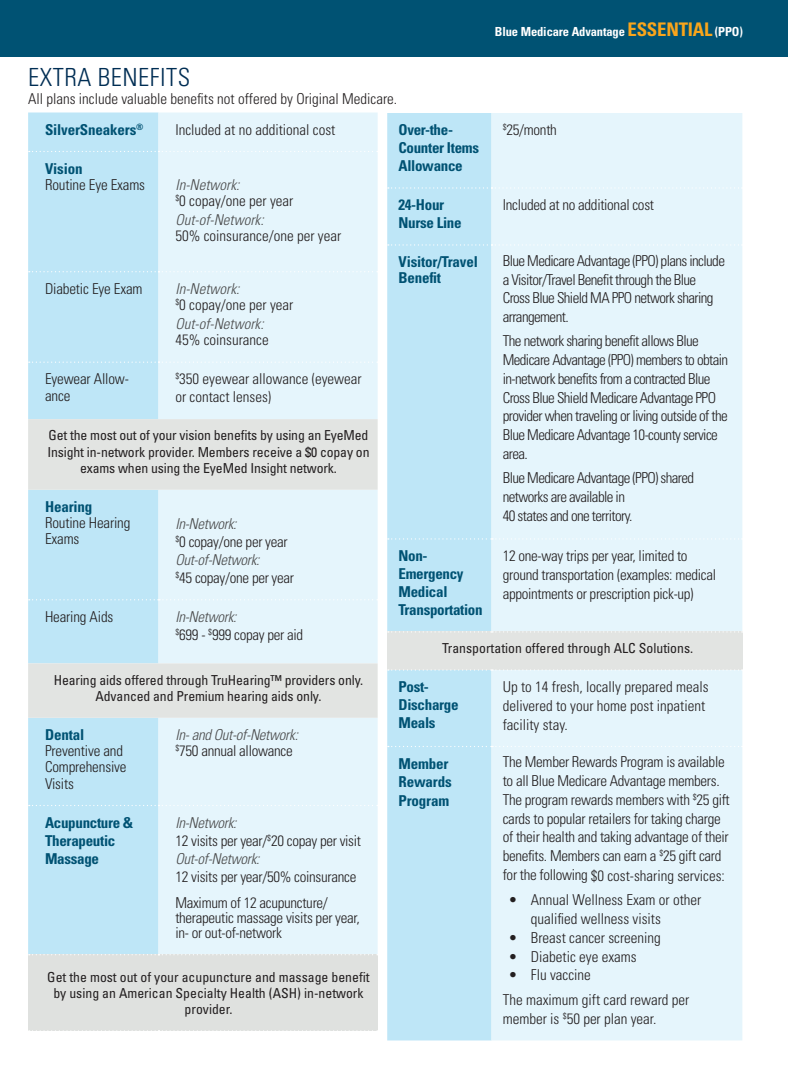
<style>
.page{position:relative;width:788px;height:1080px;background:#fff}
.page>*{position:absolute;margin:0;border:0;box-sizing:border-box;transform-origin:0 0}
.t1{font:300 condensed 25px "Univers LT Std";letter-spacing:.02em;color:#002e54}
.t2{font:300 condensed 15px/19px "Univers LT Std";letter-spacing:-.02em;color:#231f20}
.t3{font:300 condensed 15px/18.8px "Univers LT Std";color:#231f20}
.t4{font:300 condensed 15px/18.8px "Univers LT Std";letter-spacing:-.04em;color:#231f20}
.t5{font:700 condensed 15px/18px "Univers LT Std";letter-spacing:-.02em;color:#005273}
.t6{font:italic 300 condensed 15px/16.2px "Univers LT Std";color:#4b4c4d}
.t7{font:italic 300 condensed 15px "Univers LT Std";letter-spacing:-.02em;color:#4b4c4d}
.t8{font:condensed 13.75px/16.2px "Univers LT Std";letter-spacing:-.01em;color:#231f20;text-align:center}
.t9{font:700 condensed 12.5px "Univers LT Std";letter-spacing:-.01em;color:#fff}
.s1{font-size:18.75px;color:#f9a51b}
.s2{font-style:italic;color:#4b4c4d}
.s3{font-style:normal;color:#231f20}
</style>
<div class="page">
<div style="left:28px;top:113px;width:130px;height:842px;background:#bee6f7"></div>
<div style="left:158px;top:113px;width:219px;height:841px;background:#e5f5fc"></div>
<svg style="left:28px;top:419px;width:349px;height:299px;background:#dbeaf0"></svg>
<div style="left:28px;top:955px;width:349px;height:76px;background:#dfe1df"></div>
<svg style="left:29px;top:151px;width:348px;height:1px"></svg>
<svg style="left:29px;top:271px;width:348px;height:1px"></svg>
<svg style="left:29px;top:362px;width:348px;height:1px"></svg>
<svg style="left:29px;top:599px;width:348px;height:1px"></svg>
<svg style="left:29px;top:954px;width:348px;height:1px"></svg>
<svg style="left:29px;top:1030px;width:349px;height:1px"></svg>
<svg style="left:29px;top:805px;width:348px;height:1px"></svg>
<div style="left:387px;top:113px;width:104px;height:927px;background:#bee6f7"></div>
<div style="left:491px;top:113px;width:251px;height:927px;background:#e5f5fc"></div>
<div style="left:387px;top:632px;width:355px;height:38px;background:#e2e4e2"></div>
<svg style="left:388px;top:538px;width:354px;height:2px"></svg>
<svg style="left:388px;top:631px;width:354px;height:2px"></svg>
<svg style="left:388px;top:669px;width:354px;height:2px"></svg>
<svg style="left:388px;top:244px;width:354px;height:2px"></svg>
<svg style="left:388px;top:746px;width:354px;height:1px"></svg>
<svg style="left:388px;top:187px;width:354px;height:2px"></svg>
<div style="left:0;top:0;width:788px;height:56px;background:#005273"></div>
<p class="t9" style="left:495px;top:24px;width:249px">Blue Medicare Advantage <span class="s1">ESSENTIAL</span> (PPO)</p>
<p class="t1" style="left:28px;top:62px;width:163px">EXTRA BENEFITS</p>
<p class="t3" style="left:28px;top:89px;width:370px">All plans include valuable benefits not offered by Original Medicare.</p>
<p class="t5" style="left:45px;top:120px;width:100px">SilverSneakers<sup>®</sup></p>
<p class="t3" style="left:175px;top:120px;width:161px">Included at no additional cost</p>
<p class="t5" style="left:45px;top:159px;width:39px">Vision</p>
<p class="t2" style="left:45px;top:175px;width:102px">Routine Eye Exams</p>
<p class="t3" style="left:175px;top:176px;width:119px;line-height:16.2px"><span class="s2">In-Network:<br></span><sup>$</sup>0 copay/one per year</p>
<p class="t3" style="left:175px;top:212px;width:167px;line-height:16.2px"><span class="s2">Out-of-Network:<br></span>50% coinsurance/one per year</p>
<p class="t2" style="left:45px;top:279px;width:99px">Diabetic Eye Exam</p>
<p class="t3" style="left:175px;top:280px;width:119px;line-height:16.2px"><span class="s2">In-Network:<br></span><sup>$</sup>0 copay/one per year</p>
<p class="t6" style="left:175px;top:316px;width:95px">Out-of-Network:<br><span class="s3">45% coinsurance</span></p>
<p class="t2" style="left:45px;top:371px;width:85px;line-height:16.2px">Eyewear Allow&shy;ance</p>
<p class="t3" style="left:175px;top:370px;width:188px;line-height:18px"><sup>$</sup>350 eyewear allowance (eyewear or contact lenses)</p>
<p class="t8" style="left:47px;top:427px;width:323px">Get the most out of your vision benefits by using an EyeMed<br>Insight in-network provider. Members receive a $0 copay on exams when using the EyeMed Insight network.</p>
<p class="t5" style="left:45px;top:497px;width:49px">Hearing</p>
<p class="t2" style="left:45px;top:515px;width:87px;line-height:16.2px">Routine Hearing<br>Exams</p>
<p class="t2" style="left:175px;top:515px;width:114px;line-height:18px"><span class="s2">In-Network:<br></span><sup>$</sup>0 copay/one per year</p>
<p class="t2" style="left:175px;top:551px;width:120px;line-height:18px"><span class="s2">Out-of-Network:<br></span><sup>$</sup>45 copay/one per year</p>
<p class="t2" style="left:45px;top:607px;width:70px">Hearing Aids</p>
<p class="t2" style="left:175px;top:608px;width:129px;line-height:18px"><span class="s2">In-Network:<br></span><sup>$</sup>699 - <sup>$</sup>999 copay per aid</p>
<p class="t8" style="left:54px;top:671px;width:311px">Hearing aids offered through TruHearing™ providers only.<br>Advanced and Premium hearing aids only.</p>
<p class="t5" style="left:45px;top:725px;width:41px">Dental</p>
<p class="t2" style="left:45px;top:743px;width:83px;line-height:16.2px">Preventive and<br>Comprehensive<br>Visits</p>
<p class="t5" style="left:398px;top:121px;width:82px">Over-the-<br>Counter Items<br>Allowance</p>
<p class="t2" style="left:502px;top:120px;width:56px"><sup>$</sup>25/month</p>
<p class="t5" style="left:398px;top:196px;width:65px">24-Hour<br>Nurse Line</p>
<p class="t2" style="left:502px;top:195px;width:153px">Included at no additional cost</p>
<p class="t5" style="left:398px;top:253px;width:81px">Visitor/Travel</p>
<p class="t5" style="left:398px;top:269px;width:44px">Benefit</p>
<p class="t4" style="left:502px;top:251px;width:224px">Blue Medicare Advantage (PPO) plans include a Visitor/Travel Benefit through the Blue Cross Blue Shield MA PPO network sharing arrangement.</p>
<p class="t4" style="left:502px;top:332px;width:227px">The network sharing benefit allows Blue Medicare Advantage (PPO) members to obtain in-network benefits from a contracted Blue Cross Blue Shield Medicare Advantage PPO provider when traveling or living outside of the Blue Medicare Advantage 10-county service area.</p>
<p class="t4" style="left:502px;top:469px;width:193px">Blue Medicare Advantage (PPO) shared networks are available in<br>40 states and one territory.</p>
<p class="t5" style="left:398px;top:547px;width:86px">Non-<br>Emergency<br>Medical<br>Transportation</p>
<p class="t2" style="left:502px;top:546px;width:215px">12 one-way trips per year, limited to ground transportation (examples: medical appointments or prescription pick-up)</p>
<p class="t8" style="left:442px;top:640px;width:252px">Transportation offered through ALC Solutions.</p>
<p class="t5" style="left:398px;top:678px;width:62px">Post-<br>Discharge<br>Meals</p>
<p class="t3" style="left:502px;top:677px;width:207px">Up to 14 fresh, locally prepared meals delivered to your home post inpatient facility stay.</p>
<p class="t5" style="left:398px;top:754px;width:55px;line-height:18.8px">Member<br>Rewards<br>Program</p>
<p class="t2" style="left:502px;top:753px;width:228px">The Member Rewards Program is available to all Blue Medicare Advantage members.<br>The program rewards members with <sup>$</sup>25 gift cards to popular retailers for taking charge of their health and taking advantage of their benefits. Members can earn a <sup>$</sup>25 gift card for the following $0 cost-sharing services:</p>
<p class="t3" style="left:531px;top:891px;width:172px;text-indent:-22px">• Annual Wellness Exam or other qualified wellness visits</p>
<p class="t3" style="left:508px;top:928px;width:154px">• Breast cancer screening</p>
<p class="t3" style="left:508px;top:947px;width:130px">• Diabetic eye exams</p>
<p class="t3" style="left:508px;top:966px;width:84px">• Flu vaccine</p>
<p class="t3" style="left:502px;top:990px;width:188px">The maximum gift card reward per member is <sup>$</sup>50 per plan year.</p>
<p class="t7" style="left:175px;top:726px;width:124px">In- and Out-of-Network:</p>
<p class="t2" style="left:175px;top:741px;width:119px"><sup>$</sup>750 annual allowance</p>
<p class="t5" style="left:45px;top:813px;width:90px">Acupuncture &amp;<br>Therapeutic<br>Massage</p>
<p class="t2" style="left:175px;top:813px;width:187px;line-height:18px"><span class="s2">In-Network:<br></span>12 visits per year/<sup>$</sup>20 copay per visit</p>
<p class="t2" style="left:175px;top:849px;width:182px;line-height:18px"><span class="s2">Out-of-Network:<br></span>12 visits per year/50% coinsurance</p>
<p class="t2" style="left:175px;top:895px;width:186px;line-height:15px">Maximum of 12 acupuncture/ therapeutic massage visits per year, in- or out-of-network</p>
<p class="t8" style="left:47px;top:968px;width:324px">Get the most out of your acupuncture and massage benefit by using an American Specialty Health (ASH) in-network provider.</p>
</div>
